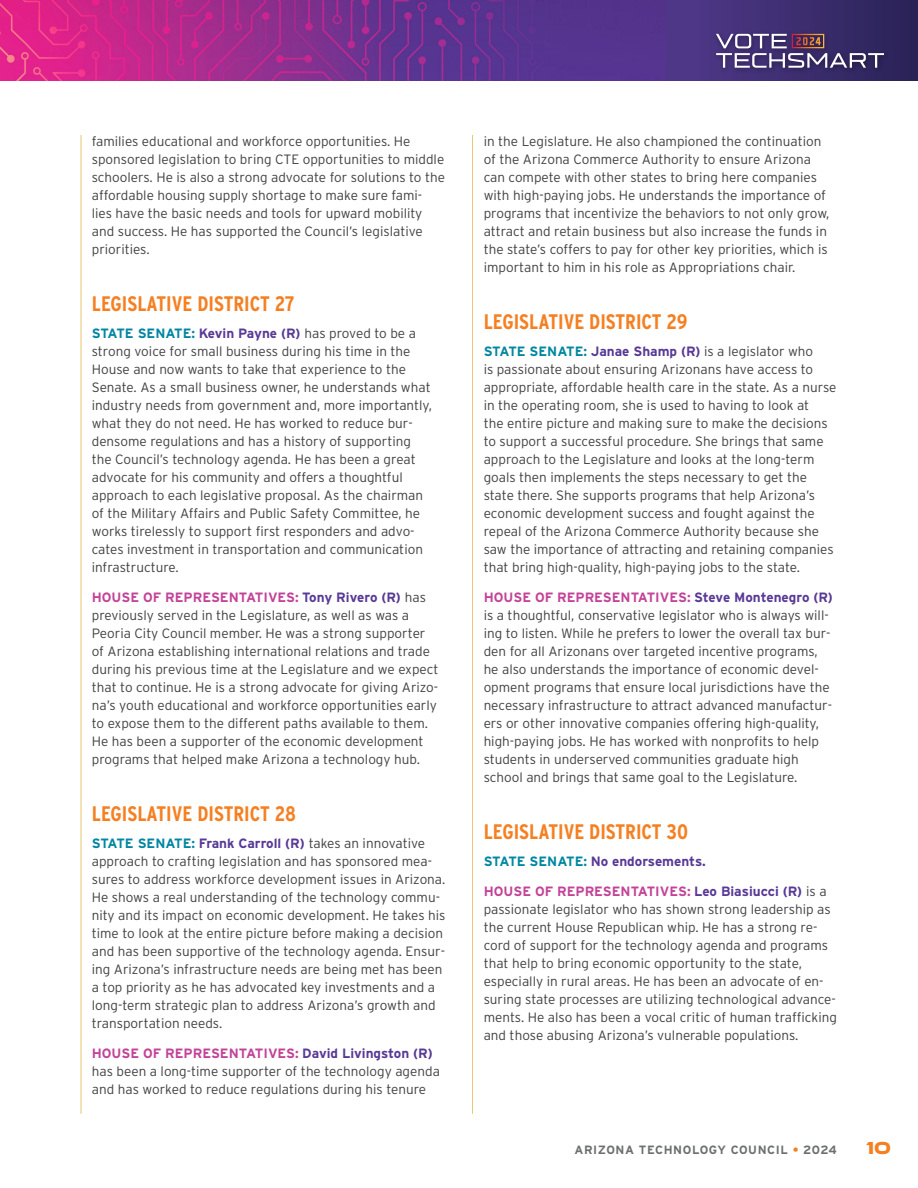
<style>
.page{position:relative;width:918px;height:1188px;background:#fff}
.page>*{position:absolute;margin:0;border:0;box-sizing:border-box;transform-origin:0 0}
.Legislative_District{font:700 21px "Interstate Condensed";color:#f58022}
.t1{font:18px "Ethnocentric Rg";color:#f58022}
.Body_-_2_3_Paragraph_Spacing{font:300 13.5px/18px "Interstate";color:#414042}
.Body_-_2_3_Paragraph_Spacing-2{font:700 13.5px "Interstate";color:#583996}
.t2{font:700 12px "Interstate";letter-spacing:.05em;color:#6c6f6f}
.s1{font-weight:700;color:#0086a2}
.s2{font-weight:700;color:#583996}
.s3{font-weight:700;color:#c34398}
.s4{color:#0086a2}
.s5{color:#f58022}
</style>
<div class="page">
<hr style="left:81px;top:135px;width:1px;height:979px;background:#edc472">
<hr style="left:472px;top:135px;width:1px;height:979px;background:#edc472">
<svg style="left:665px;top:0;width:253px;height:81px;background:#3e2e72"></svg>
<img style="left:0;top:0;width:665px;height:81px">
<div style="left:713px;top:30px;width:177px;height:44px;background:#000;opacity:.4"></div>
<svg style="left:716px;top:34px;width:168px;height:34px;background:#645582"></svg>
<p class="Body_-_2_3_Paragraph_Spacing" style="left:92px;top:132px;width:355px">families educational and workforce opportunities. He sponsored legislation to bring CTE opportunities to middle schoolers. He is also a strong advocate for solutions to the affordable housing supply shortage to make sure fami&shy;lies have the basic needs and tools for upward mobility and success. He has supported the Council’s legislative priorities.</p>
<p class="Legislative_District" style="left:92px;top:292px;width:204px">LEGISLATIVE DISTRICT 27</p>
<p class="Body_-_2_3_Paragraph_Spacing" style="left:92px;top:324px;width:342px"><span class="s1">STATE SENATE:</span> <span class="s2">Kevin Payne (R)</span> has proved to be a strong voice for small business during his time in the House and now wants to take that experience to the Senate. As a small business owner, he understands what industry needs from government and, more importantly, what they do not need. He has worked to reduce bur&shy;densome regulations and has a history of supporting the Council’s technology agenda. He has been a great advocate for his community and offers a thoughtful approach to each legislative proposal. As the chairman of the Military Affairs and Public Safety Committee, he works tirelessly to support first responders and advo&shy;cates investment in transportation and communication infrastructure.</p>
<p class="Body_-_2_3_Paragraph_Spacing" style="left:92px;top:588px;width:348px"><span class="s3">HOUSE OF REPRESENTATIVES:</span> <span class="s2">Tony Rivero (R)</span> has previously served in the Legislature, as well as was a Peoria City Council member. He was a strong supporter of Arizona establishing international relations and trade during his previous time at the Legislature and we expect that to continue. He is a strong advocate for giving Arizo&shy;na’s youth educational and workforce opportunities early to expose them to the different paths available to them.<br>He has been a supporter of the economic development programs that helped make Arizona a technology hub.</p>
<p class="Legislative_District" style="left:92px;top:802px;width:206px">LEGISLATIVE DISTRICT 28</p>
<p class="Body_-_2_3_Paragraph_Spacing" style="left:92px;top:834px;width:355px"><span class="s1">STATE SENATE:</span> <span class="s2">Frank Carroll (R)</span> takes an innovative approach to crafting legislation and has sponsored mea&shy;sures to address workforce development issues in Arizona.<br>He shows a real understanding of the technology commu&shy;nity and its impact on economic development. He takes his time to look at the entire picture before making a decision and has been supportive of the technology agenda. Ensur&shy;ing Arizona’s infrastructure needs are being met has been a top priority as he has advocated key investments and a long-term strategic plan to address Arizona’s growth and transportation needs.</p>
<p class="Body_-_2_3_Paragraph_Spacing" style="left:92px;top:1044px;width:350px"><span class="s3">HOUSE OF REPRESENTATIVES:</span> <span class="s2">David Livingston (R) </span>has been a long-time supporter of the technology agenda and has worked to reduce regulations during his tenure</p>
<p class="Body_-_2_3_Paragraph_Spacing" style="left:484px;top:132px;width:347px">in the Legislature. He also championed the continuation of the Arizona Commerce Authority to ensure Arizona can compete with other states to bring here companies with high-paying jobs. He understands the importance of programs that incentivize the behaviors to not only grow, attract and retain business but also increase the funds in the state’s coffers to pay for other key priorities, which is important to him in his role as Appropriations chair.</p>
<p class="Legislative_District" style="left:484px;top:310px;width:205px">LEGISLATIVE DISTRICT 29</p>
<p class="Body_-_2_3_Paragraph_Spacing" style="left:484px;top:342px;width:354px"><span class="s1">STATE SENATE:</span> <span class="s2">Janae Shamp (R)</span> is a legislator who<br>is passionate about ensuring Arizonans have access to appropriate, affordable health care in the state. As a nurse in the operating room, she is used to having to look at<br>the entire picture and making sure to make the decisions to support a successful procedure. She brings that same approach to the Legislature and looks at the long-term goals then implements the steps necessary to get the state there. She supports programs that help Arizona’s economic development success and fought against the repeal of the Arizona Commerce Authority because she saw the importance of attracting and retaining companies that bring high-quality, high-paying jobs to the state.</p>
<p class="Body_-_2_3_Paragraph_Spacing" style="left:484px;top:588px;width:351px"><span class="s3">HOUSE OF REPRESENTATIVES:</span> <span class="s2">Steve Montenegro (R) </span>is a thoughtful, conservative legislator who is always will&shy;ing to listen. While he prefers to lower the overall tax bur&shy;den for all Arizonans over targeted incentive programs, he also understands the importance of economic devel&shy;opment programs that ensure local jurisdictions have the necessary infrastructure to attract advanced manufactur&shy;ers or other innovative companies offering high-quality, high-paying jobs. He has worked with nonprofits to help students in underserved communities graduate high school and brings that same goal to the Legislature.</p>
<p class="Legislative_District" style="left:484px;top:820px;width:206px">LEGISLATIVE DISTRICT 30</p>
<p class="Body_-_2_3_Paragraph_Spacing-2" style="left:484px;top:854px;width:224px"><span class="s4">STATE SENATE:</span> No endorsements.</p>
<p class="Body_-_2_3_Paragraph_Spacing" style="left:484px;top:882px;width:355px"><span class="s3">HOUSE OF REPRESENTATIVES:</span> <span class="s2">Leo Biasiucci (R)</span> is a passionate legislator who has shown strong leadership as the current House Republican whip. He has a strong re&shy;cord of support for the technology agenda and programs that help to bring economic opportunity to the state, especially in rural areas. He has been an advocate of en&shy;suring state processes are utilizing technological advance&shy;ments. He also has been a vocal critic of human trafficking and those abusing Arizona’s vulnerable populations.</p>
<p class="t2" style="left:574px;top:1143px;width:264px">ARIZONA TECHNOLOGY COUNCIL <span class="s5">•</span> 2024</p>
<h2 class="t1" style="left:866px;top:1137px;width:26px">10</h2>
</div>
